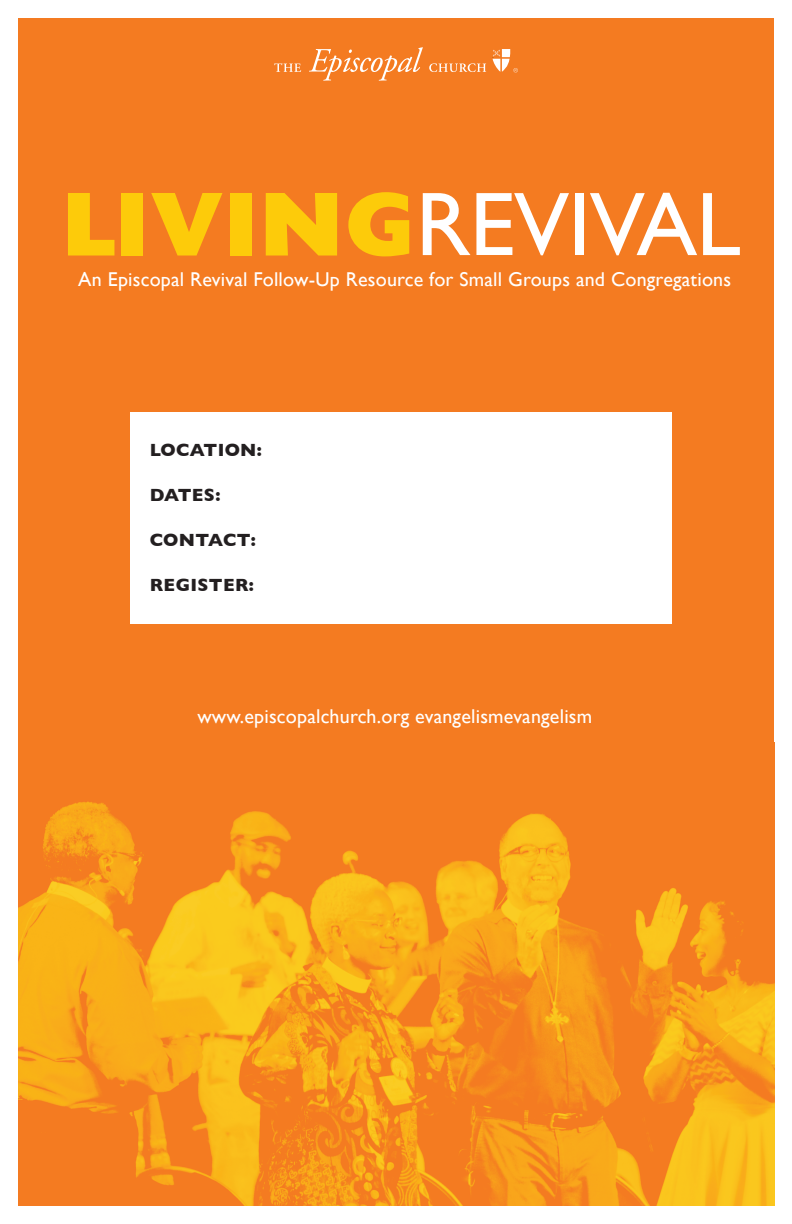
<style>
.page{position:relative;width:792px;height:1224px;background:#fff}
.page>*{position:absolute;margin:0;border:0;box-sizing:border-box;transform-origin:0 0}
.t1{font:90.8px "Gill Sans";letter-spacing:-.01em;color:#fff}
.t2{font:20px "Gill Sans";letter-spacing:.01em;color:#fff}
.t3{font:700 18px "Gill Sans";letter-spacing:.02em;color:#231f20}
.s1{font-weight:800;font-size:91.7px;color:#fdcb0a}
</style>
<div class="page">
<img style="left:18px;top:742px;width:757px;height:463px">
<div style="left:18px;top:18px;width:756px;height:724px;background:#f47b21"></div>
<div style="left:130px;top:412px;width:541px;height:211px;background:#fff"></div>
<svg style="left:309px;top:47px;width:114px;height:34px"></svg>
<svg style="left:274px;top:63px;width:27px;height:9px"></svg>
<svg style="left:429px;top:63px;width:57px;height:9px"></svg>
<svg style="left:493px;top:49px;width:25px;height:24px"></svg>
<h1 class="t1" style="left:61px;top:171px;width:681px"><span class="s1">LIVING</span>REVIVAL</h1>
<p class="t2" style="left:78px;top:268px;width:654px">An Episcopal Revival Follow-Up Resource for Small Groups and Congregations</p>
<p class="t3" style="left:150px;top:436px;width:114px">LOCATION:</p>
<p class="t3" style="left:150px;top:481px;width:72px">DATES:</p>
<p class="t3" style="left:150px;top:526px;width:108px">CONTACT:</p>
<p class="t3" style="left:150px;top:571px;width:106px">REGISTER:</p>
<p class="t2" style="left:197px;top:705px;width:396px">www.episcopalchurch.org evangelismevangelism</p>
</div>
